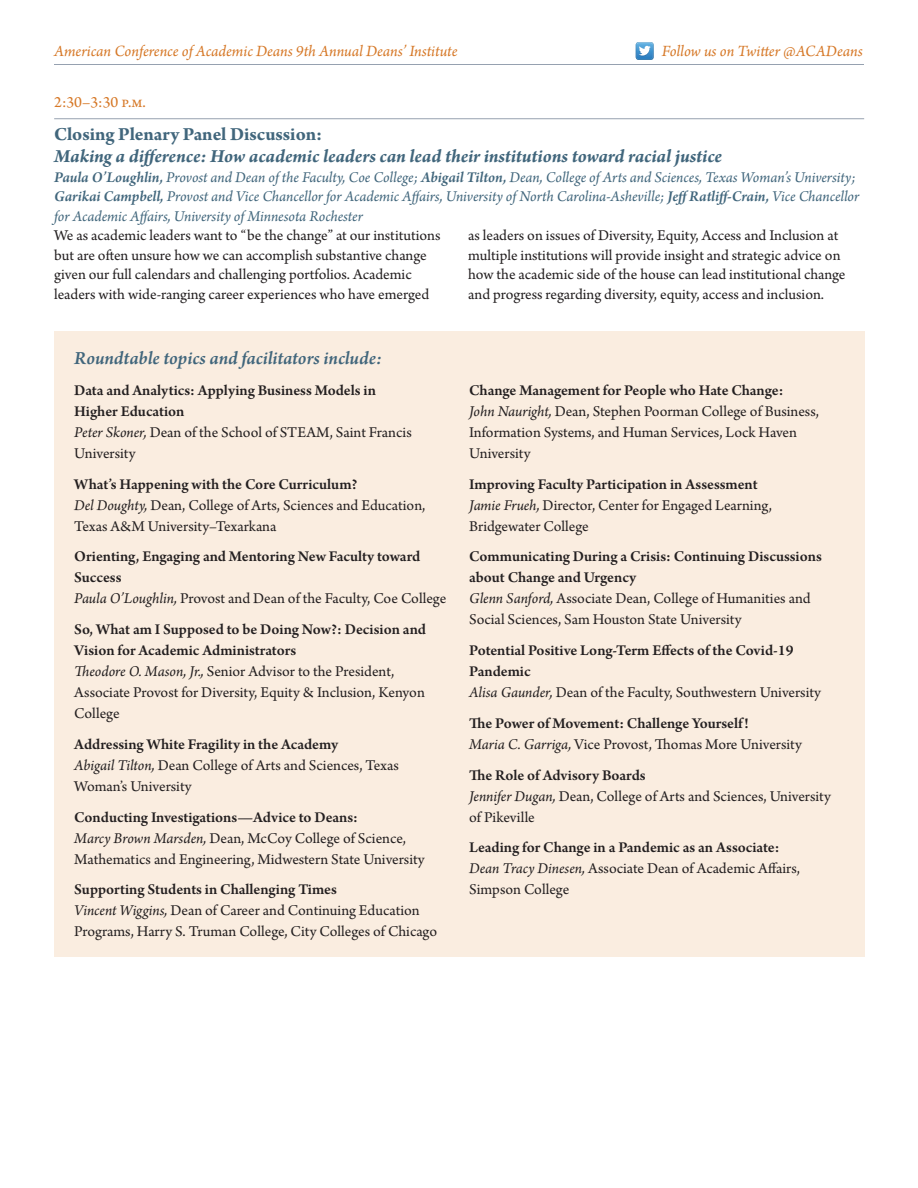
<style>
.page{position:relative;width:918px;height:1188px;background:#fff}
.page>*{position:absolute;margin:0;border:0;box-sizing:border-box;transform-origin:0 0}
.session_name{font:italic 700 19.5px/21.8px "Arno Pro";letter-spacing:-.005em;color:#41667c}
.text{font:italic 600 19.5px "Arno Pro";letter-spacing:-.005em;color:#41667c}
.t1{font:italic 16.5px "Arno Pro";letter-spacing:-.005em;color:#d67827}
.time{font:16.5px "Arno Pro";color:#d67827}
.text-bullet{font:15.75px/21px "Arno Pro";color:#231f20}
.speaker_name{font:15.75px/19.5px "Arno Pro";color:#231f20}
.text-bullet-2{font:600 15.75px/21px "Arno Pro";letter-spacing:-.005em;color:#231f20}
.speaker_name-2{font:italic 15.75px/19.5px "Arno Pro";letter-spacing:-.005em;color:#41667c}
.s1{font-size:15px}
.s2{font-style:normal}
.s3{font-weight:600}
.s4{font-weight:400;font-style:italic}
.s5{font-weight:400}
.s6{font-style:italic}
</style>
<div class="page">
<hr style="left:54px;top:118px;width:810px;height:1px;background:#96a1b0">
<svg style="left:636px;top:42px;width:18px;height:18px"></svg>
<hr style="left:54px;top:64px;width:810px;height:1px;background:#96a1b0">
<div style="left:54px;top:331px;width:810px;height:626px;background:#faede0"></div>
<p class="t1" style="left:54px;top:41px;width:405px">American Conference of Academic Deans 9th Annual Deans’ Institute</p>
<p class="t1" style="left:662px;top:41px;width:202px">Follow us on Twitter <span class="s1">@</span>ACADeans</p>
<p class="time" style="left:54px;top:93px;width:93px">2:30–3:30 p.m.</p>
<p class="session_name" style="left:54px;top:124px;width:669px"><span class="s2">Closing Plenary Panel Discussion:<br></span>Making a difference: How academic leaders can lead their institutions toward racial justice</p>
<p class="speaker_name-2" style="left:54px;top:168px;width:807px"><span class="s3">Paula O’Loughlin,</span> Provost and Dean of the Faculty, Coe College; <span class="s3">Abigail Tilton,</span> Dean, College of Arts and Sciences, Texas Woman’s University;<br><span class="s3">Garikai Campbell,</span> Provost and Vice Chancellor for Academic Affairs, University of North Carolina-Asheville; <span class="s3">JeffRatliff-Crain,</span> Vice Chancellor for Academic Affairs, University of Minnesota Rochester</p>
<p class="speaker_name" style="left:54px;top:226px;width:388px">We as academic leaders want to “be the change” at our institutions but are often unsure how we can accomplish substantive change given our full calendars and challenging portfolios. Academic leaders with wide-ranging career experiences who have emerged</p>
<p class="speaker_name" style="left:468px;top:226px;width:379px">as leaders on issues of Diversity, Equity, Access and Inclusion at multiple institutions will provide insight and strategic advice on how the academic side of the house can lead institutional change and progress regarding diversity, equity, access and inclusion.</p>
<p class="text" style="left:74px;top:347px;width:309px">Roundtable topics and facilitators include:</p>
<p class="text-bullet-2" style="left:74px;top:381px;width:339px">Data and Analytics: Applying Business Models in Higher Education<br><span class="s4">Peter Skoner,</span> <span class="s5">Dean of the School of STEAM, Saint Francis University</span></p>
<p class="text-bullet" style="left:74px;top:474px;width:353px"><span class="s3">What’s Happening with the Core Curriculum?<br></span><span class="s6">Del Doughty,</span> Dean, College of Arts, Sciences and Education,<br>Texas A&amp;M University–Texarkana</p>
<p class="text-bullet-2" style="left:74px;top:547px;width:374px">Orienting, Engaging and Mentoring New Faculty toward<br>Success<br><span class="s4">Paula O’Loughlin,</span> <span class="s5">Provost and Dean of the Faculty, Coe College</span></p>
<p class="text-bullet" style="left:74px;top:620px;width:353px"><span class="s3">So, What am I Supposed to be Doing Now?: Decision and Vision for Academic Administrators<br></span><span class="s6">Theodore O. Mason, Jr.,</span> Senior Advisor to the President, Associate Provost for Diversity, Equity &amp; Inclusion, Kenyon College</p>
<p class="text-bullet" style="left:74px;top:734px;width:326px"><span class="s3">Addressing White Fragility in the Academy<br></span><span class="s6">Abigail Tilton,</span> Dean College of Arts and Sciences, Texas<br>Woman’s University</p>
<p class="text-bullet" style="left:74px;top:807px;width:352px"><span class="s3">Conducting Investigations—Advice to Deans:<br></span><span class="s6">Marcy Brown Marsden,</span> Dean, McCoy College of Science,<br>Mathematics and Engineering, Midwestern State University</p>
<p class="text-bullet" style="left:74px;top:880px;width:364px"><span class="s3">Supporting Students in Challenging Times<br></span><span class="s6">Vincent Wiggins,</span> Dean of Career and Continuing Education<br>Programs, Harry S. Truman College, City Colleges of Chicago</p>
<p class="text-bullet" style="left:469px;top:381px;width:351px"><span class="s3">Change Management for People who Hate Change:<br></span><span class="s6">John Nauright,</span> Dean, Stephen Poorman College of Business, Information Systems, and Human Services, Lock Haven University</p>
<p class="text-bullet" style="left:469px;top:474px;width:304px"><span class="s3">Improving Faculty Participation in Assessment<br></span><span class="s6">Jamie Frueh,</span> Director, Center for Engaged Learning,<br>Bridgewater College</p>
<p class="text-bullet" style="left:469px;top:547px;width:354px"><span class="s3">Communicating During a Crisis: Continuing Discussions about Change and Urgency<br></span><span class="s6">Glenn Sanford,</span> Associate Dean, College of Humanities and Social Sciences, Sam Houston State University</p>
<p class="text-bullet-2" style="left:469px;top:641px;width:353px">Potential Positive Long-Term Effects of the Covid-19<br>Pandemic<br><span class="s4">Alisa Gaunder,</span> <span class="s5">Dean of the Faculty, Southwestern University</span></p>
<p class="text-bullet-2" style="left:469px;top:713px;width:334px">The Power of Movement: Challenge Yourself!<br><span class="s4">Maria C. Garriga,</span> <span class="s5">Vice Provost, Thomas More University</span></p>
<p class="text-bullet" style="left:469px;top:765px;width:363px"><span class="s3">The Role of Advisory Boards<br></span><span class="s6">Jennifer Dugan,</span> Dean, College of Arts and Sciences, University of Pikeville</p>
<p class="text-bullet" style="left:469px;top:838px;width:332px"><span class="s3">Leading for Change in a Pandemic as an Associate:<br></span><span class="s6">Dean Tracy Dinesen,</span> Associate Dean of Academic Affairs,<br>Simpson College</p>
</div>
